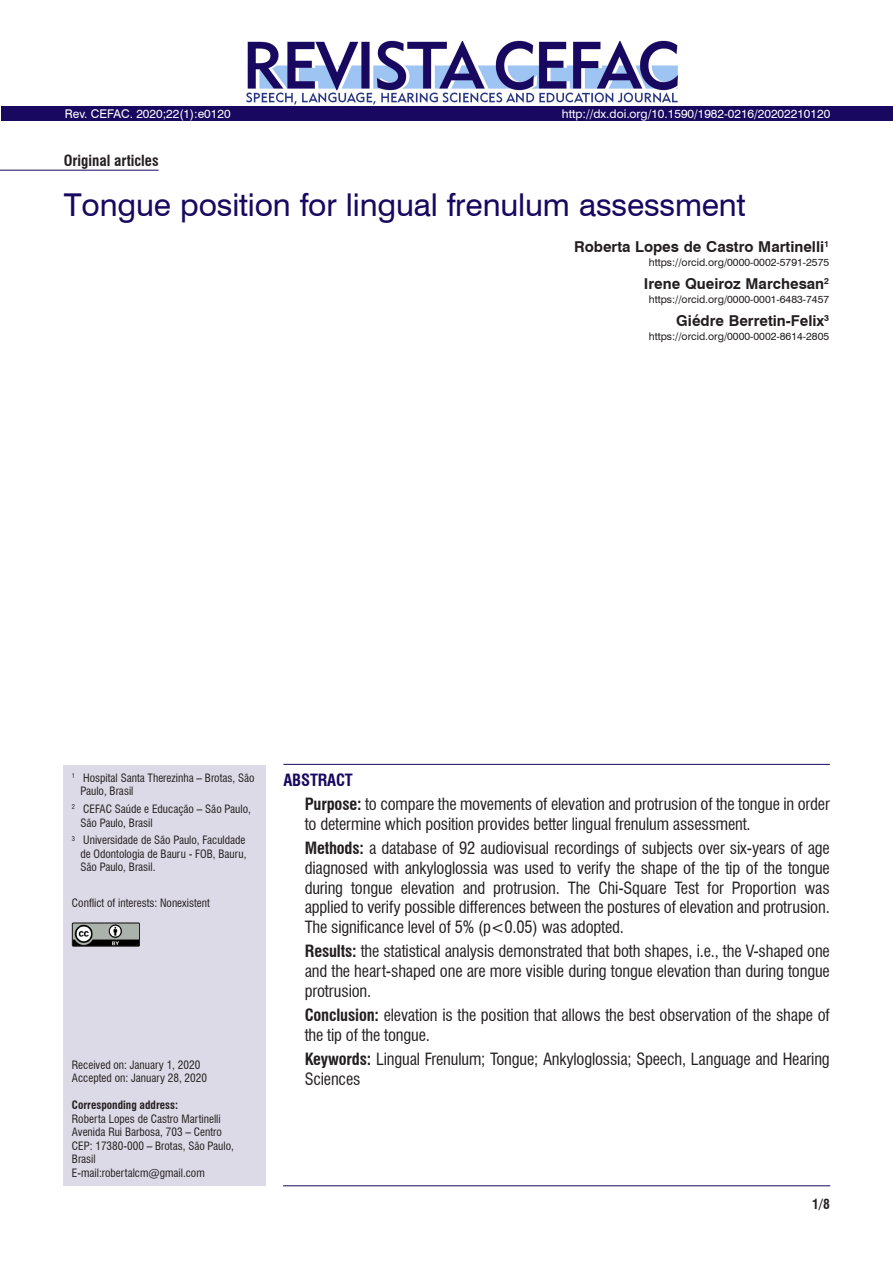
<style>
.page{position:relative;width:893px;height:1263px;background:#fff}
.page>*{position:absolute;margin:0;border:0;box-sizing:border-box;transform-origin:0 0}
.Titulo_só_inglês{font:31.5px "Swiss 721 BT";letter-spacing:-.005em;color:#18085f}
.Resumo_só_ingles{font:condensed 16.5px/19.8px "Swiss 721 BT";letter-spacing:-.01em;color:#231f20}
.Resumo_título{font:700 condensed 16.5px "Swiss 721 BT";letter-spacing:-.01em;color:#18085f}
.Autor{font:700 15px "Swiss 721 BT";color:#231f20}
.Tipo_de_artigo{font:700 condensed 15px "Swiss 721 BT";color:#231f20}
.Cabeço_autor_esquer{font:700 condensed 13.5px "Swiss 721 BT";color:#231f20}
.DOI_-_variável_1{font:12px "Swiss 721 BT";color:#fff}
.Legenda_bibliográfi{font:12px "Swiss 721 BT";color:#fff}
.Notas{font:condensed 11.25px/13.5px "Swiss 721 BT";color:#231f20}
.Endereço_correspond{font:condensed 11.25px/13.5px "Swiss 721 BT";color:#231f20}
.Endereço_correspond-2{font:700 condensed 11.25px "Swiss 721 BT";color:#231f20}
.ORCID{font:10.5px "Swiss 721 BT";color:#231f20}
.s1{font-weight:700}
</style>
<div class="page">
<hr style="left:283px;top:764px;width:547px;height:1px;background:#18085f">
<hr style="left:283px;top:1185px;width:547px;height:1px;background:#18085f">
<hr style="left:0;top:170px;width:159px;height:1px;background:#18085f">
<img style="left:246px;top:40px;width:432px;height:65px">
<div style="left:1px;top:106px;width:892px;height:15px;background:#18085f"></div>
<div style="left:63px;top:765px;width:203px;height:420px;background:#dcdae7"></div>
<img style="left:74px;top:924px;width:64px;height:20px">
<div style="left:72px;top:922px;width:68px;height:24px;border:1px solid #231f20"></div>
<p class="Legenda_bibliográfi" style="left:65px;top:106px;width:167px">Rev. CEFAC. 2020;22(1):e0120</p>
<p class="DOI_-_variável_1" style="left:562px;top:106px;width:270px">http://dx.doi.org/10.1590/1982-0216/20202210120</p>
<p class="Tipo_de_artigo" style="left:64px;top:152px;width:96px">Original articles</p>
<p class="Titulo_só_inglês" style="left:64px;top:183px;width:683px">Tongue position for lingual frenulum assessment</p>
<p class="Autor" style="left:574px;top:236px;width:257px">Roberta Lopes de Castro Martinelli<sup>1</sup></p>
<p class="ORCID" style="left:649px;top:255px;width:182px">https://orcid.org/0000-0002-5791-2575</p>
<p class="Autor" style="left:644px;top:273px;width:187px">Irene Queiroz Marchesan<sup>2</sup></p>
<p class="ORCID" style="left:649px;top:292px;width:182px">https://orcid.org/0000-0001-6483-7457</p>
<p class="Autor" style="left:676px;top:310px;width:154px">Giédre Berretin-Felix<sup>3</sup></p>
<p class="ORCID" style="left:649px;top:329px;width:182px">https://orcid.org/0000-0002-8614-2805</p>
<p class="Notas" style="left:80px;top:771px;width:176px;text-indent:-9px"><sup>1</sup> Hospital Santa Therezinha – Brotas, São<br>Paulo, Brasil</p>
<p class="Notas" style="left:80px;top:802px;width:172px;text-indent:-9px"><sup>2</sup> CEFAC Saúde e Educação – São Paulo,<br>São Paulo, Brasil</p>
<p class="Notas" style="left:80px;top:833px;width:168px;text-align:justify;text-indent:-9px"><sup>3</sup> Universidade de São Paulo, Faculdade de Odontologia de Bauru - FOB, Bauru, São Paulo, Brasil.</p>
<p class="Notas" style="left:72px;top:896px;width:139px">Conflict of interests: Nonexistent</p>
<p class="Endereço_correspond" style="left:72px;top:1058px;width:130px">Received on: January 1, 2020</p>
<p class="Endereço_correspond" style="left:72px;top:1071px;width:137px">Accepted on: January 28, 2020</p>
<p class="Endereço_correspond-2" style="left:72px;top:1098px;width:108px">Corresponding address:</p>
<p class="Endereço_correspond" style="left:72px;top:1112px;width:150px">Roberta Lopes de Castro Martinelli</p>
<p class="Endereço_correspond" style="left:72px;top:1125px;width:152px">Avenida Rui Barbosa, 703 – Centro</p>
<p class="Endereço_correspond" style="left:72px;top:1139px;width:164px">CEP: 17380-000 – Brotas, São Paulo,<br>Brasil</p>
<p class="Endereço_correspond" style="left:72px;top:1166px;width:134px">E-mail:robertalcm@gmail.com</p>
<p class="Resumo_título" style="left:283px;top:770px;width:71px">ABSTRACT</p>
<p class="Resumo_só_ingles" style="left:305px;top:794px;width:527px"><span class="s1">Purpose:</span> to compare the movements of elevation and protrusion of the tongue in order to determine which position provides better lingual frenulum assessment.</p>
<p class="Resumo_só_ingles" style="left:305px;top:838px;width:527px;text-align:justify"><span class="s1">Methods:</span> a database of 92 audiovisual recordings of subjects over six-years of age diagnosed with ankyloglossia was used to verify the shape of the tip of the tongue during tongue elevation and protrusion. The Chi-Square Test for Proportion was applied to verify possible differences between the postures of elevation and protrusion.<br>The significance level of 5% (p&lt;0.05) was adopted.</p>
<p class="Resumo_só_ingles" style="left:305px;top:941px;width:527px;text-align:justify"><span class="s1">Results:</span> the statistical analysis demonstrated that both shapes, i.e., the V-shaped one and the heart-shaped one are more visible during tongue elevation than during tongue protrusion.</p>
<p class="Resumo_só_ingles" style="left:305px;top:1005px;width:527px"><span class="s1">Conclusion:</span> elevation is the position that allows the best observation of the shape of the tip of the tongue.</p>
<p class="Resumo_só_ingles" style="left:305px;top:1049px;width:527px"><span class="s1">Keywords:</span> Lingual Frenulum; Tongue; Ankyloglossia; Speech, Language and Hearing<br>Sciences</p>
<p class="Cabeço_autor_esquer" style="left:812px;top:1195px;width:19px">1/8</p>
</div>
